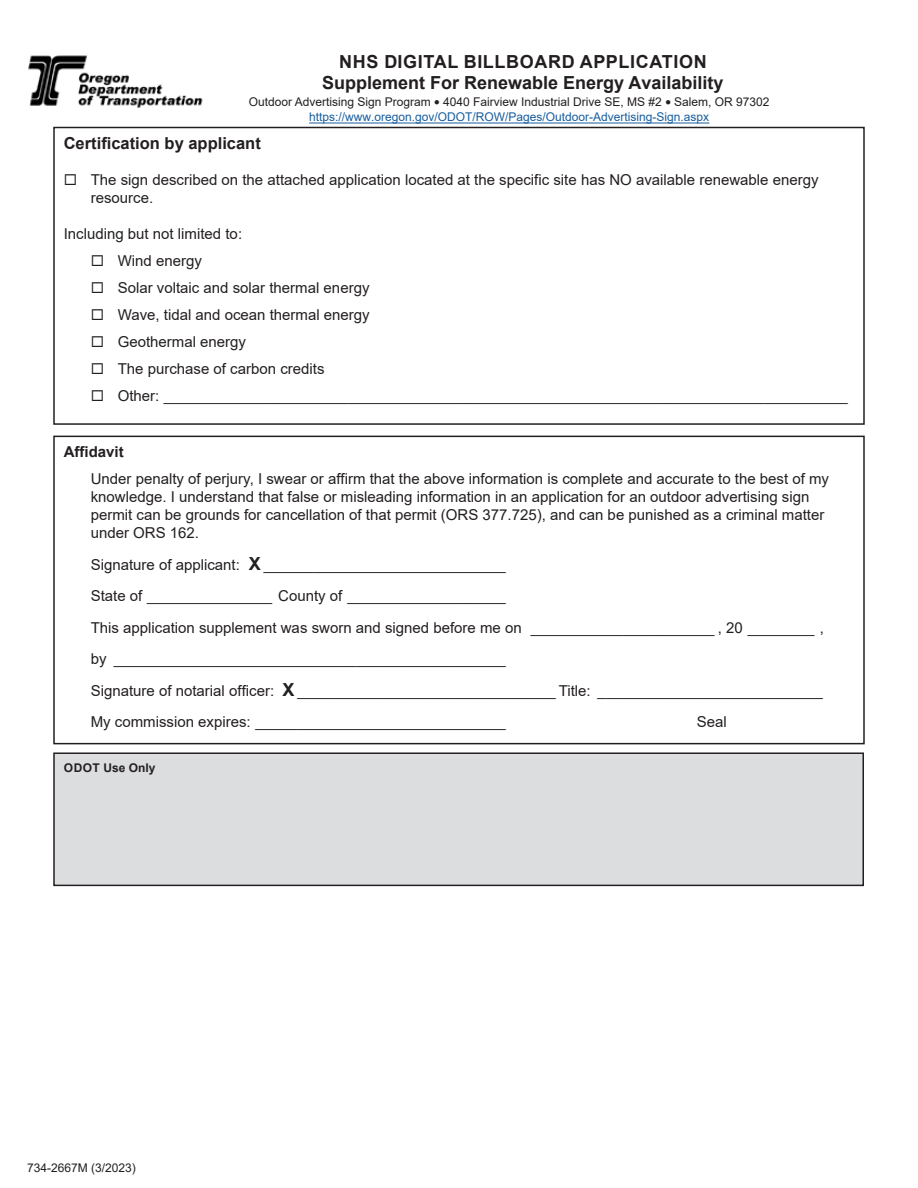
<style>
.page{position:relative;width:918px;height:1188px;background:#fff}
.page>*{position:absolute;margin:0;border:0;box-sizing:border-box;transform-origin:0 0}
.t1{font:700 18px/21px "Arial";color:#231f20;text-align:center}
.t2{font:700 16.5px "Arial";color:#231f20}
.t3{font:15px/31.5px "Arial";color:#231f20}
.t4{font:700 15px "Arial";color:#231f20}
.t5{font:12px/14.4px "Arial";color:#231f20;text-align:center}
.t6{font:700 12px "Arial";color:#231f20}
.s1{color:#175d9e}
.s2{font-weight:700;font-size:18px}
</style>
<div class="page">
<div style="left:53px;top:127px;width:812px;height:298px;border:2px solid #231f20"></div>
<div style="left:53px;top:436px;width:812px;height:308px;border:2px solid #231f20"></div>
<div style="left:54px;top:753px;width:809px;height:132px;background:#dcddde"></div>
<div style="left:53px;top:752px;width:811px;height:134px;border:2px solid #231f20"></div>
<img style="left:28px;top:55px;width:175px;height:53px">
<hr style="left:309px;top:123px;width:400px;height:1px;background:#175d9e">
<p class="t1" style="left:322px;top:52px;width:403px">NHS DIGITAL BILLBOARD APPLICATION<br>Supplement For Renewable Energy Availability</p>
<p class="t5" style="left:249px;top:95px;width:522px">Outdoor Advertising Sign Program ● 4040 Fairview Industrial Drive SE, MS #2 ● Salem, OR 97302 <span class="s1">https://www.oregon.gov/ODOT/ROW/Pages/Outdoor-Advertising-Sign.aspx</span></p>
<p class="t2" style="left:64px;top:132px;width:199px">Certification by applicant</p>
<p class="t3" style="left:91px;top:171px;width:729px;line-height:18px;text-indent:-27px">◻ The sign described on the attached application located at the specific site has NO available renewable energy resource.</p>
<p class="t3" style="left:64px;top:218px;width:180px">Including but not limited to:</p>
<p class="t3" style="left:91px;top:245px;width:113px">◻ Wind energy</p>
<p class="t3" style="left:91px;top:272px;width:280px">◻ Solar voltaic and solar thermal energy</p>
<p class="t3" style="left:91px;top:299px;width:281px">◻ Wave, tidal and ocean thermal energy</p>
<p class="t3" style="left:91px;top:326px;width:157px">◻ Geothermal energy</p>
<p class="t3" style="left:91px;top:353px;width:235px">◻ The purchase of carbon credits</p>
<p class="t3" style="left:91px;top:380px;width:758px">◻ Other: __________________________________________________________________________________</p>
<p class="t4" style="left:64px;top:441px;width:61px">Affidavit</p>
<p class="t3" style="left:91px;top:470px;width:740px;line-height:18px">Under penalty of perjury, I swear or affirm that the above information is complete and accurate to the best of my knowledge. I understand that false or misleading information in an application for an outdoor advertising sign permit can be grounds for cancellation of that permit (ORS 377.725), and can be punished as a criminal matter under ORS 162.</p>
<p class="t3" style="left:91px;top:548px;width:735px">Signature of applicant: <span class="s2">X</span> _____________________________<br>State of _______________ County of ___________________<br>This application supplement was sworn and signed before me on ______________________ , 20 ________ , by _______________________________________________<br>Signature of notarial officer: <span class="s2">X</span> _______________________________ Title: ___________________________ My commission expires: ______________________________</p>
<p class="t3" style="left:697px;top:706px;width:32px">Seal</p>
<p class="t6" style="left:64px;top:759px;width:93px">ODOT Use Only</p>
<p class="t5" style="left:27px;top:1160px;width:110px">734-2667M (3/2023)</p>
</div>
